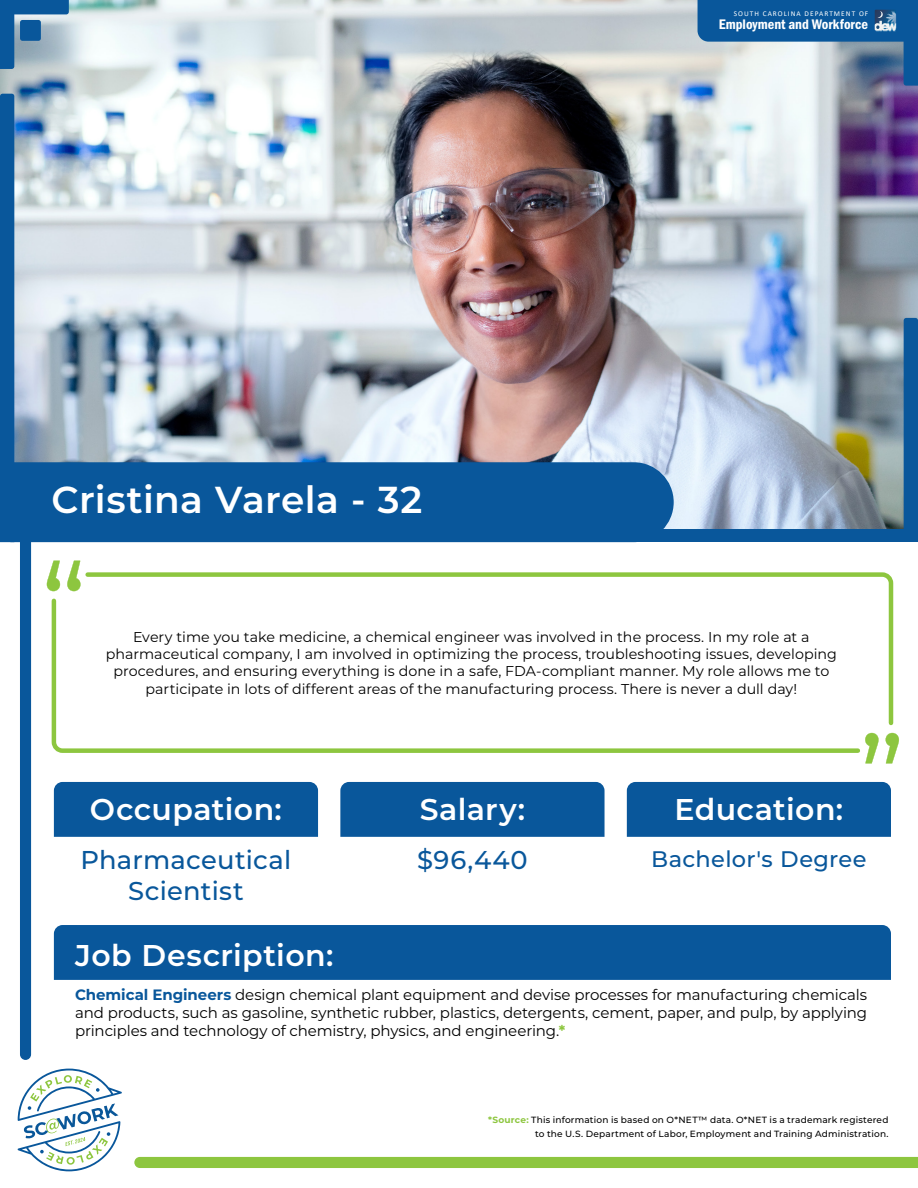
<style>
.page{position:relative;width:918px;height:1188px;background:#fff}
.page>*{position:absolute;margin:0;border:0;box-sizing:border-box;transform-origin:0 0}
.t1{font:600 37.5px "Montserrat";letter-spacing:.01em;color:#fff}
.t2{font:600 30px "Montserrat";letter-spacing:.015em;color:#fff}
.t3{font:500 25.8px/30.9px "Montserrat";letter-spacing:.01em;color:#09579b;text-align:center}
.t4{font:500 22.5px "Montserrat";letter-spacing:.015em;color:#09579b}
.t5{font:15px/18px "Montserrat";letter-spacing:-.01em;color:#000;text-align:justify}
.t6{font:14.4px "Franklin Gothic URW Con Dem";color:#fff}
.t7{font:14.25px/17.1px "Montserrat";color:#000;text-align:center}
.t8{font:500 9px/13.5px "Montserrat";letter-spacing:.02em;color:#000;text-align:right}
.t9{font:7.35px "Calibri";letter-spacing:.145em;color:#fff}
.s1{font-weight:700;color:#09579b}
.s2{font-weight:700;color:#8dc63f}
</style>
<div class="page">
<div style="left:54px;top:782px;width:264px;height:55px;background:#09579b"></div>
<div style="left:627px;top:782px;width:264px;height:55px;background:#09579b"></div>
<div style="left:340px;top:782px;width:265px;height:55px;background:#09579b"></div>
<div style="left:54px;top:925px;width:837px;height:55px;background:#09579b"></div>
<img style="left:0;top:0;width:918px;height:529px">
<div style="left:0;top:94px;width:14px;height:448px;background:#09579b"></div>
<div style="left:904px;top:318px;width:14px;height:211px;background:#09579b"></div>
<div style="left:10px;top:462px;width:664px;height:80px;background:#09579b"></div>
<div style="left:614px;top:529px;width:304px;height:13px;background:#09579b"></div>
<svg style="left:47px;top:561px;width:34px;height:30px"></svg>
<svg style="left:865px;top:733px;width:34px;height:31px"></svg>
<svg style="left:0;top:0;width:69px;height:69px;background:#6c95b6"></svg>
<div style="left:20px;top:20px;width:21px;height:21px;background:#09579b;border-radius:3px"></div>
<div style="left:20px;top:524px;width:11px;height:536px;background:#09579b;border-radius:6px"></div>
<svg style="left:17px;top:1068px;width:105px;height:104px"></svg>
<div style="left:134px;top:1157px;width:784px;height:11px;background:#8dc63f"></div>
<svg style="left:698px;top:0;width:220px;height:86px;background:#628eb4"></svg>
<svg style="left:51px;top:598px;width:809px;height:155px"></svg>
<svg style="left:83px;top:572px;width:811px;height:155px"></svg>
<h1 class="t1" style="left:52px;top:473px;width:372px">Cristina Varela - 32</h1>
<p class="t9" style="left:734px;top:9px;width:136px">SOUTH CAROLINA DEPARTMENT OF</p>
<p class="t6" style="left:719px;top:15px;width:151px">Employment and Workforce</p>
<p class="t7" style="left:106px;top:628px;width:733px">Every time you take medicine, a chemical engineer was involved in the process. In my role at a pharmaceutical company, I am involved in optimizing the process, troubleshooting issues, developing procedures, and ensuring everything is done in a safe, FDA-compliant manner. My role allows me to participate in lots of different areas of the manufacturing process. There is never a dull day!</p>
<h2 class="t2" style="left:90px;top:788px;width:193px">Occupation:</h2>
<h3 class="t3" style="left:81px;top:844px;width:212px">Pharmaceutical<br>Scientist</h3>
<h2 class="t2" style="left:420px;top:788px;width:107px">Salary:</h2>
<h2 class="t2" style="left:675px;top:788px;width:170px">Education:</h2>
<h3 class="t3" style="left:417px;top:844px;width:112px">$96,440</h3>
<h3 class="t4" style="left:651px;top:843px;width:217px">Bachelor's Degree</h3>
<h2 class="t2" style="left:75px;top:934px;width:260px">Job Description:</h2>
<p class="t5" style="left:75px;top:985px;width:794px"><span class="s1">Chemical Engineers</span> design chemical plant equipment and devise processes for manufacturing chemicals and products, such as gasoline, synthetic rubber, plastics, detergents, cement, paper, and pulp, by applying principles and technology of chemistry, physics, and engineering.<span class="s2">*</span></p>
<p class="t8" style="left:488px;top:1113px;width:402px"><span class="s2">*Source:</span> This information is based on O*NET™ data. O*NET is a trademark registered to the U.S. Department of Labor, Employment and Training Administration.</p>
</div>
